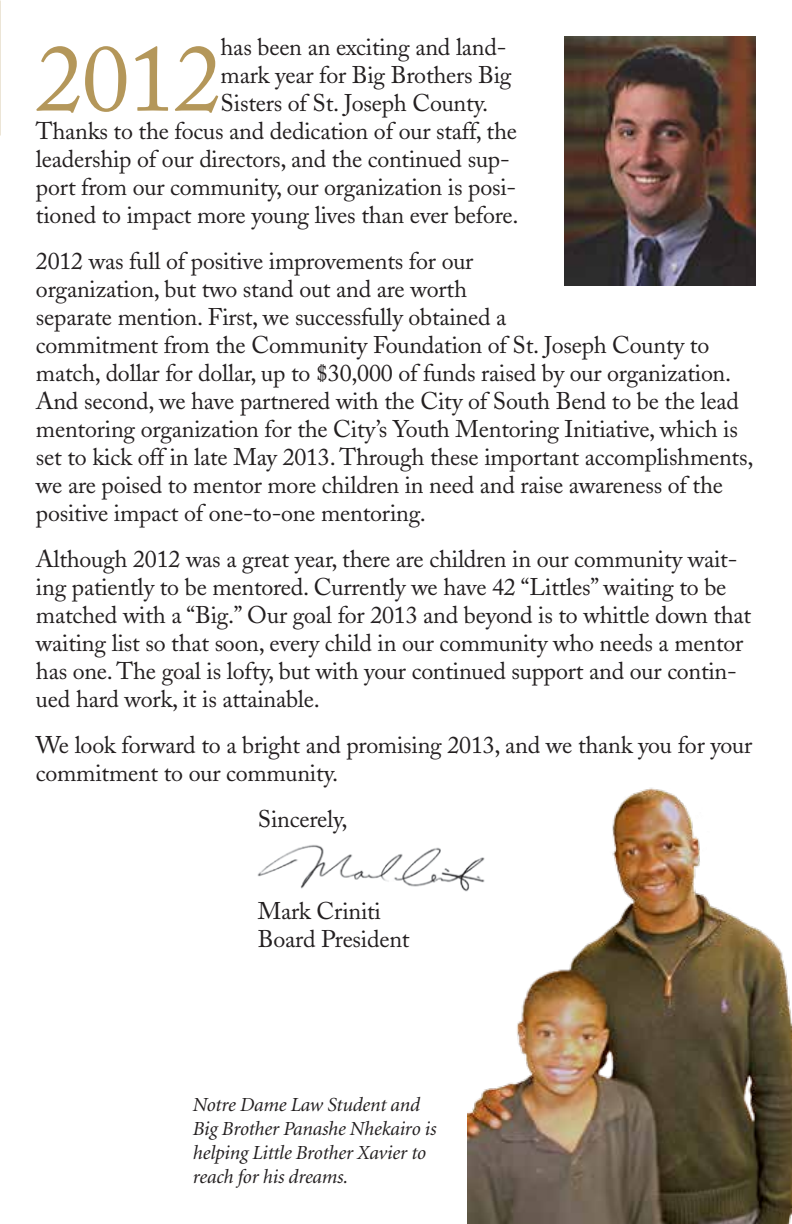
<style>
.page{position:relative;width:792px;height:1224px;background:#fff}
.page>*{position:absolute;margin:0;border:0;box-sizing:border-box;transform-origin:0 0}
.t1{font:94.2px "Adobe Caslon";color:#b4975a}
.t2{font:24px/28px "Adobe Caslon";letter-spacing:-.01em;color:#231f20}
.t3{font:italic 20px/24px "Minion";letter-spacing:-.01em;color:#231f20}
</style>
<div class="page">
<img style="left:257px;top:845px;width:211px;height:47px">
<img style="left:565px;top:36px;width:191px;height:250px">
<img style="left:468px;top:788px;width:324px;height:436px">
<h1 class="t1" style="left:36px;top:23px;width:187px">2012</h1>
<p class="t2" style="left:221px;top:33px;width:287px">has been an exciting and land-</p>
<p class="t2" style="left:221px;top:61px;width:292px">mark year for Big Brothers Big</p>
<p class="t2" style="left:221px;top:89px;width:269px">Sisters of St. Joseph County.</p>
<p class="t2" style="left:36px;top:117px;width:482px">Thanks to the focus and dedication of our staff, the</p>
<p class="t2" style="left:36px;top:145px;width:475px">leadership of our directors, and the continued sup-</p>
<p class="t2" style="left:36px;top:173px;width:482px">port from our community, our organization is posi-</p>
<p class="t2" style="left:36px;top:201px;width:484px">tioned to impact more young lives than ever before.</p>
<p class="t2" style="left:36px;top:247px;width:719px">2012 was full of positive improvements for our<br>organization, but two stand out and are worth<br>separate mention. First, we successfully obtained a<br>commitment from the Community Foundation of St. Joseph County to match, dollar for dollar, up to $30,000 of funds raised by our organization.<br>And second, we have partnered with the City of South Bend to be the lead mentoring organization for the City’s Youth Mentoring Initiative, which is set to kick off in late May 2013. Through these important accomplishments, we are poised to mentor more children in need and raise awareness of the positive impact of one-to-one mentoring.</p>
<p class="t2" style="left:36px;top:545px;width:717px">Although 2012 was a great year, there are children in our community wait&shy;ing patiently to be mentored. Currently we have 42 “Littles” waiting to be matched with a “Big.” Our goal for 2013 and beyond is to whittle down that waiting list so that soon, every child in our community who needs a mentor has one. The goal is lofty, but with your continued support and our contin&shy;ued hard work, it is attainable.</p>
<p class="t2" style="left:36px;top:731px;width:718px">We look forward to a bright and promising 2013, and we thank you for your commitment to our community.</p>
<p class="t2" style="left:258px;top:805px;width:91px">Sincerely,</p>
<p class="t2" style="left:258px;top:897px;width:153px">Mark Criniti<br>Board President</p>
<p class="t3" style="left:193px;top:1093px;width:245px">Notre Dame Law Student and<br>Big Brother Panashe Nhekairo is helping Little Brother Xavier to reach for his dreams.</p>
</div>
